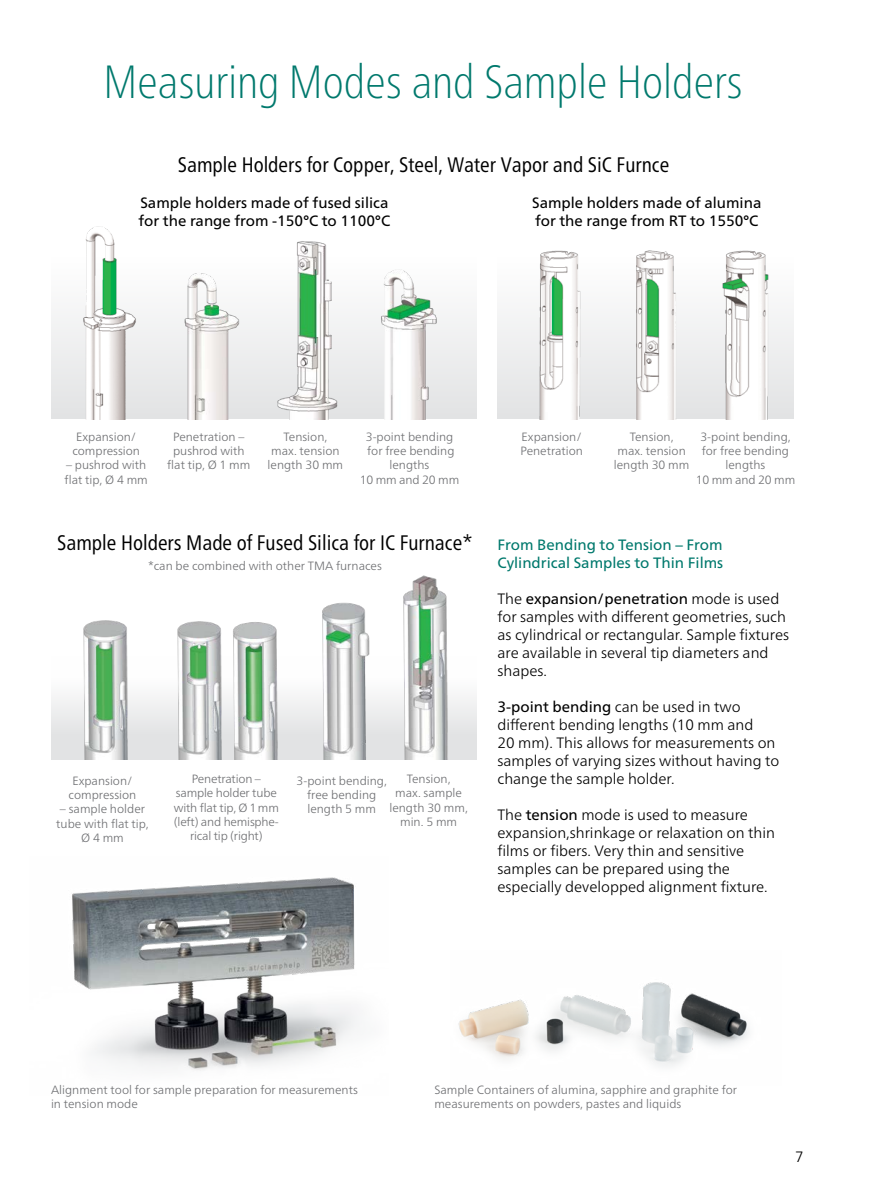
<style>
.page{position:relative;width:893px;height:1191px;background:#fff}
.page>*{position:absolute;margin:0;border:0;box-sizing:border-box;transform-origin:0 0}
.Fließtext_de_n{font:100 condensed 46.5px "Frutiger Neue LTW1 G";color:#00796d}
.Subhead_1_schwarz_n{font:condensed 21px "Frutiger Neue LTW1 G";color:#000}
.Fließtext_de_n-2{font:300 15px/18px "Frutiger Neue LTW1 G";color:#000}
.Subhead_2_schwarz_n{font:15px "Frutiger Neue LTW1 G";color:#000}
.Subhead_2_grün_n{font:15px/18px "Frutiger Neue LTW1 G";color:#00796d}
.Bildunterschrift_n{font:300 12px/14.4px "Frutiger Neue LTW1 G";color:#6d6e71;text-align:center}
.s1{font-weight:400}
</style>
<div class="page">
<img style="left:458px;top:982px;width:291px;height:85px">
<div style="left:52px;top:258px;width:425px;height:161px;background:linear-gradient(to bottom,#fefefe,#e2e3e4)"></div>
<div style="left:497px;top:258px;width:297px;height:161px;background:linear-gradient(to bottom,#fefefe,#e2e3e4)"></div>
<img style="left:72px;top:877px;width:287px;height:194px">
<div style="left:52px;top:656px;width:425px;height:103px;background:linear-gradient(to bottom,#fff,#dddedf)"></div>
<img style="left:64px;top:620px;width:79px;height:139px">
<img style="left:158px;top:621px;width:58px;height:138px">
<img style="left:297px;top:602px;width:79px;height:157px">
<img style="left:376px;top:575px;width:93px;height:184px">
<img style="left:216px;top:622px;width:78px;height:137px">
<img style="left:714px;top:250px;width:63px;height:169px">
<img style="left:367px;top:262px;width:79px;height:157px">
<img style="left:613px;top:250px;width:80px;height:169px">
<img style="left:260px;top:241px;width:87px;height:178px">
<img style="left:171px;top:266px;width:76px;height:153px">
<img style="left:55px;top:226px;width:95px;height:193px">
<img style="left:518px;top:250px;width:79px;height:169px">
<p class="Fließtext_de_n" style="left:104px;top:48px;width:641px">Measuring Modes and Sample Holders</p>
<p class="Subhead_1_schwarz_n" style="left:178px;top:149px;width:493px">Sample Holders for Copper, Steel, Water Vapor and SiC Furnce</p>
<p class="Subhead_2_schwarz_n" style="left:140px;top:194px;width:250px">Sample holders made of fused silica</p>
<p class="Subhead_2_schwarz_n" style="left:139px;top:212px;width:253px">for the range from -150°C to 1100°C</p>
<p class="Subhead_2_schwarz_n" style="left:532px;top:194px;width:231px">Sample holders made of alumina</p>
<p class="Subhead_2_schwarz_n" style="left:535px;top:212px;width:225px">for the range from RT to 1550°C</p>
<p class="Bildunterschrift_n" style="left:72px;top:429px;width:69px">Expansion/ compression</p>
<p class="Bildunterschrift_n" style="left:65px;top:458px;width:85px;text-align:left">– pushrod with flat tip, Ø 4 mm</p>
<p class="Bildunterschrift_n" style="left:173px;top:429px;width:73px">Penetration –</p>
<p class="Bildunterschrift_n" style="left:167px;top:443px;width:85px">pushrod with flat tip, Ø 1 mm</p>
<p class="Bildunterschrift_n" style="left:284px;top:429px;width:45px">Tension,</p>
<p class="Bildunterschrift_n" style="left:268px;top:443px;width:77px">max. tension length 30 mm</p>
<p class="Bildunterschrift_n" style="left:366px;top:429px;width:90px">3-point bending for free bending lengths</p>
<p class="Bildunterschrift_n" style="left:360px;top:472px;width:101px">10 mm and 20 mm</p>
<p class="Subhead_1_schwarz_n" style="left:57px;top:527px;width:417px">Sample Holders Made of Fused Silica for IC Furnace*</p>
<p class="Bildunterschrift_n" style="left:148px;top:559px;width:235px">*can be combined with other TMA furnaces</p>
<p class="Bildunterschrift_n" style="left:72px;top:773px;width:62px">Expansion/</p>
<p class="Bildunterschrift_n" style="left:69px;top:787px;width:69px">compression</p>
<p class="Bildunterschrift_n" style="left:56px;top:802px;width:94px">– sample holder tube with flat tip,</p>
<p class="Bildunterschrift_n" style="left:81px;top:830px;width:44px">Ø 4 mm</p>
<p class="Bildunterschrift_n" style="left:192px;top:771px;width:71px">Penetration –</p>
<p class="Bildunterschrift_n" style="left:174px;top:785px;width:107px">sample holder tube with flat tip, Ø 1 mm (left) and hemisphe&shy;rical tip (right)</p>
<p class="Bildunterschrift_n" style="left:407px;top:771px;width:45px">Tension,</p>
<p class="Bildunterschrift_n" style="left:389px;top:785px;width:80px">max. sample length 30 mm,</p>
<p class="Bildunterschrift_n" style="left:400px;top:814px;width:59px">min. 5 mm</p>
<p class="Bildunterschrift_n" style="left:297px;top:773px;width:92px">3-point bending,</p>
<p class="Bildunterschrift_n" style="left:307px;top:787px;width:71px;text-align:left">free bending length 5 mm</p>
<p class="Bildunterschrift_n" style="left:522px;top:429px;width:62px">Expansion/</p>
<p class="Bildunterschrift_n" style="left:520px;top:443px;width:64px">Penetration</p>
<p class="Bildunterschrift_n" style="left:630px;top:429px;width:45px">Tension,</p>
<p class="Bildunterschrift_n" style="left:614px;top:443px;width:77px">max. tension length 30 mm</p>
<p class="Bildunterschrift_n" style="left:700px;top:429px;width:92px">3-point bending, for free bending lengths</p>
<p class="Bildunterschrift_n" style="left:696px;top:472px;width:101px">10 mm and 20 mm</p>
<p class="Subhead_2_grün_n" style="left:497px;top:535px;width:227px">From Bending to Tension – From<br>Cylindrical Samples to Thin Films</p>
<p class="Fließtext_de_n-2" style="left:497px;top:589px;width:293px">The <span class="s1">expansion/penetration</span> mode is used for samples with different geometries, such as cylindrical or rectangular. Sample fixtures are available in several tip diameters and shapes.</p>
<p class="Fließtext_de_n-2" style="left:497px;top:697px;width:283px"><span class="s1">3-point bending</span> can be used in two different bending lengths (10 mm and<br>20 mm). This allows for measurements on samples of varying sizes without having to change the sample holder.</p>
<p class="Fließtext_de_n-2" style="left:497px;top:805px;width:279px">The <span class="s1">tension</span> mode is used to measure expansion,shrinkage or relaxation on thin films or fibers. Very thin and sensitive samples can be prepared using the especially developped alignment fixture.</p>
<p class="Bildunterschrift_n" style="left:51px;top:1082px;width:308px;text-align:left">Alignment tool for sample preparation for measurements in tension mode</p>
<p class="Bildunterschrift_n" style="left:434px;top:1082px;width:304px;text-align:left">Sample Containers of alumina, sapphire and graphite for measurements on powders, pastes and liquids</p>
<p class="Fließtext_de_n-2" style="left:795px;top:1147px;width:10px">7</p>
</div>
